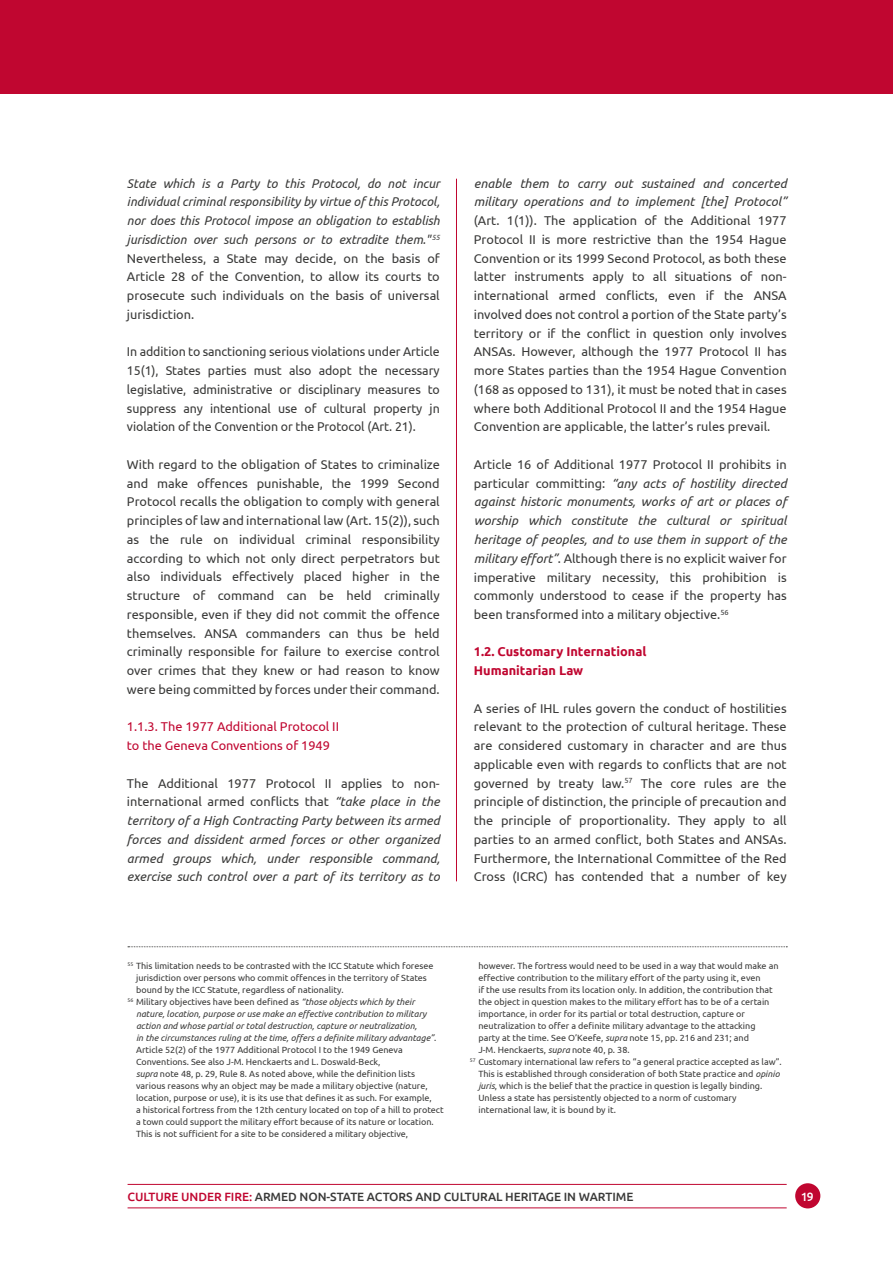
<style>
.page{position:relative;width:893px;height:1263px;background:#fff}
.page>*{position:absolute;margin:0;border:0;box-sizing:border-box;transform-origin:0 0}
.t1{font:12.75px/18.8px "Ubuntu";color:#3a3a39;text-align:justify}
.t2{font:italic 12.75px/18.8px "Ubuntu";color:#3a3a39;text-align:justify}
.t3{font:12.75px/18.8px "Ubuntu";color:#c00630}
.t4{font:700 12.75px/18.8px "Ubuntu";color:#c00630}
.t5{font:500 12px "Ubuntu";letter-spacing:-.005em;color:#3a3a39}
.t6{font:500 12px "Ubuntu";color:#fff}
.t7{font:9px "Ubuntu";color:#3a3a39}
.t8{font:italic 9px "Ubuntu";color:#3a3a39}
.s1{font-style:normal}
.s2{font-style:italic}
.s3{color:#c00630}
</style>
<div class="page">
<hr style="left:456px;top:179px;width:1px;height:702px;background:#c00630">
<svg style="left:128px;top:946px;width:659px;height:1px"></svg>
<div style="left:0;top:0;width:893px;height:94px;background:#c00630"></div>
<hr style="left:128px;top:1207px;width:659px;height:1px;background:#c00630">
<hr style="left:128px;top:1184px;width:659px;height:1px;background:#c00630">
<div style="left:795px;top:1183px;width:25px;height:25px;background:#c00630;border-radius:50%"></div>
<p class="t2" style="left:127px;top:173px;width:314px">State which is a Party to this Protocol, do not incur individual criminal responsibility by virtue of this Protocol, nor does this Protocol impose an obligation to establish jurisdiction over such persons or to extradite them." <sup>55<br></sup><span class="s1">Nevertheless, a State may decide, on the basis of Article 28 of the Convention, to allow its courts to prosecute such individuals on the basis of universal jurisdiction.</span></p>
<p class="t1" style="left:127px;top:342px;width:314px">In addition to sanctioning serious violations under Article 15(1), States parties must also adopt the necessary legislative, administrative or disciplinary measures to suppress any intentional use of cultural property jn violation of the Convention or the Protocol (Art. 21).</p>
<p class="t1" style="left:127px;top:454px;width:314px">With regard to the obligation of States to criminalize and make offences punishable, the 1999 Second Protocol recalls the obligation to comply with general principles of law and international law (Art. 15(2)), such as the rule on individual criminal responsibility according to which not only direct perpetrators but also individuals effectively placed higher in the structure of command can be held criminally responsible, even if they did not commit the offence themselves. ANSA commanders can thus be held criminally responsible for failure to exercise control over crimes that they knew or had reason to know were being committed by forces under their command.</p>
<p class="t3" style="left:127px;top:717px;width:214px">1.1.3. The 1977 Additional Protocol II to the Geneva Conventions of 1949</p>
<p class="t2" style="left:127px;top:773px;width:314px"><span class="s1">The Additional 1977 Protocol II applies to non&shy;international armed conflicts that</span> “take place in the territory of a High Contracting Party between its armed forces and dissident armed forces or other organized armed groups which, under responsible command, exercise such control over a part of its territory as to</p>
<p class="t2" style="left:474px;top:173px;width:314px">enable them to carry out sustained and concerted military operations and to implement [the] Protocol”</p>
<p class="t1" style="left:474px;top:211px;width:314px">(Art. 1(1)). The application of the Additional 1977<br>Protocol II is more restrictive than the 1954 Hague Convention or its 1999 Second Protocol, as both these latter instruments apply to all situations of non&shy;international armed conflicts, even if the ANSA involved does not control a portion of the State party’s territory or if the conflict in question only involves ANSAs. However, although the 1977 Protocol II has more States parties than the 1954 Hague Convention (168 as opposed to 131), it must be noted that in cases where both Additional Protocol II and the 1954 Hague Convention are applicable, the latter’s rules prevail.</p>
<p class="t1" style="left:474px;top:455px;width:314px">Article 16 of Additional 1977 Protocol II prohibits in particular committing: <span class="s2">“any acts of hostility directed against historic monuments, works of art or places of worship which constitute the cultural or spiritual heritage of peoples, and to use them in support of the military effort”</span>. Although there is no explicit waiver for imperative military necessity, this prohibition is commonly understood to cease if the property has been transformed into a military objective.<sup>56</sup></p>
<p class="t4" style="left:474px;top:642px;width:174px">1.2. Customary International<br>Humanitarian Law</p>
<p class="t1" style="left:474px;top:698px;width:314px">A series of IHL rules govern the conduct of hostilities relevant to the protection of cultural heritage. These are considered customary in character and are thus applicable even with regards to conflicts that are not governed by treaty law.<sup>57</sup> The core rules are the principle of distinction, the principle of precaution and the principle of proportionality. They apply to all parties to an armed conflict, both States and ANSAs.<br>Furthermore, the International Committee of the Red Cross (ICRC) has contended that a number of key</p>
<p class="t7" style="left:128px;top:960px;width:307px"><sup>55</sup> This limitation needs to be contrasted with the ICC Statute which foresee</p>
<p class="t7" style="left:136px;top:972px;width:292px">jurisdiction over persons who commit offences in the territory of States</p>
<p class="t7" style="left:136px;top:984px;width:209px">bound by the ICC Statute, regardless of nationality.</p>
<p class="t7" style="left:128px;top:996px;width:289px"><sup>56</sup> Military objectives have been defined as <span class="s2">“those objects which by their</span></p>
<p class="t8" style="left:136px;top:1008px;width:292px">nature, location, purpose or use make an effective contribution to military</p>
<p class="t8" style="left:136px;top:1020px;width:282px">action and whose partial or total destruction, capture or neutralization,</p>
<p class="t8" style="left:136px;top:1032px;width:302px">in the circumstances ruling at the time, offers a definite military advantage”<span class="s1">.</span></p>
<p class="t7" style="left:136px;top:1044px;width:268px">Article 52(2) of the 1977 Additional Protocol I to the 1949 Geneva</p>
<p class="t7" style="left:136px;top:1056px;width:246px">Conventions. See also J-M. Henckaerts and L. Doswald-Beck,</p>
<p class="t7" style="left:136px;top:1068px;width:280px"><span class="s2">supra</span> note 48, p. 29, Rule 8. As noted above, while the definition lists</p>
<p class="t7" style="left:136px;top:1080px;width:293px">various reasons why an object may be made a military objective (nature,</p>
<p class="t7" style="left:136px;top:1092px;width:297px">location, purpose or use), it is its use that defines it as such. For example,</p>
<p class="t7" style="left:136px;top:1104px;width:309px">a historical fortress from the 12th century located on top of a hill to protect</p>
<p class="t7" style="left:136px;top:1116px;width:299px">a town could support the military effort because of its nature or location.</p>
<p class="t7" style="left:136px;top:1128px;width:274px">This is not sufficient for a site to be considered a military objective,</p>
<p class="t7" style="left:478px;top:960px;width:302px">however. The fortress would need to be used in a way that would make an</p>
<p class="t7" style="left:478px;top:972px;width:284px">effective contribution to the military effort of the party using it, even</p>
<p class="t7" style="left:478px;top:984px;width:296px">if the use results from its location only. In addition, the contribution that</p>
<p class="t7" style="left:478px;top:996px;width:293px">the object in question makes to the military effort has to be of a certain</p>
<p class="t7" style="left:478px;top:1008px;width:268px">importance, in order for its partial or total destruction, capture or</p>
<p class="t7" style="left:478px;top:1020px;width:279px">neutralization to offer a definite military advantage to the attacking</p>
<p class="t7" style="left:478px;top:1032px;width:272px">party at the time. See O’Keefe, <span class="s2">supra</span> note 15, pp. 216 and 231; and</p>
<p class="t7" style="left:478px;top:1044px;width:153px">J-M. Henckaerts, <span class="s2">supra</span> note 40, p. 38.</p>
<p class="t7" style="left:470px;top:1056px;width:313px"><sup>57</sup> Customary international law refers to “a general practice accepted as law”.</p>
<p class="t7" style="left:478px;top:1068px;width:303px">This is established through consideration of both State practice and <span class="s2">opinio</span></p>
<p class="t7" style="left:478px;top:1080px;width:285px"><span class="s2">juris</span>, which is the belief that the practice in question is legally binding.</p>
<p class="t7" style="left:478px;top:1092px;width:260px">Unless a state has persistently objected to a norm of customary</p>
<p class="t7" style="left:478px;top:1104px;width:139px">international law, it is bound by it.</p>
<p class="t5" style="left:128px;top:1189px;width:507px"><span class="s3">CULTURE UNDER FIRE:</span> ARMED NON-STATE ACTORS AND CULTURAL HERITAGE IN WARTIME</p>
<p class="t6" style="left:801px;top:1189px;width:15px">19</p>
</div>
